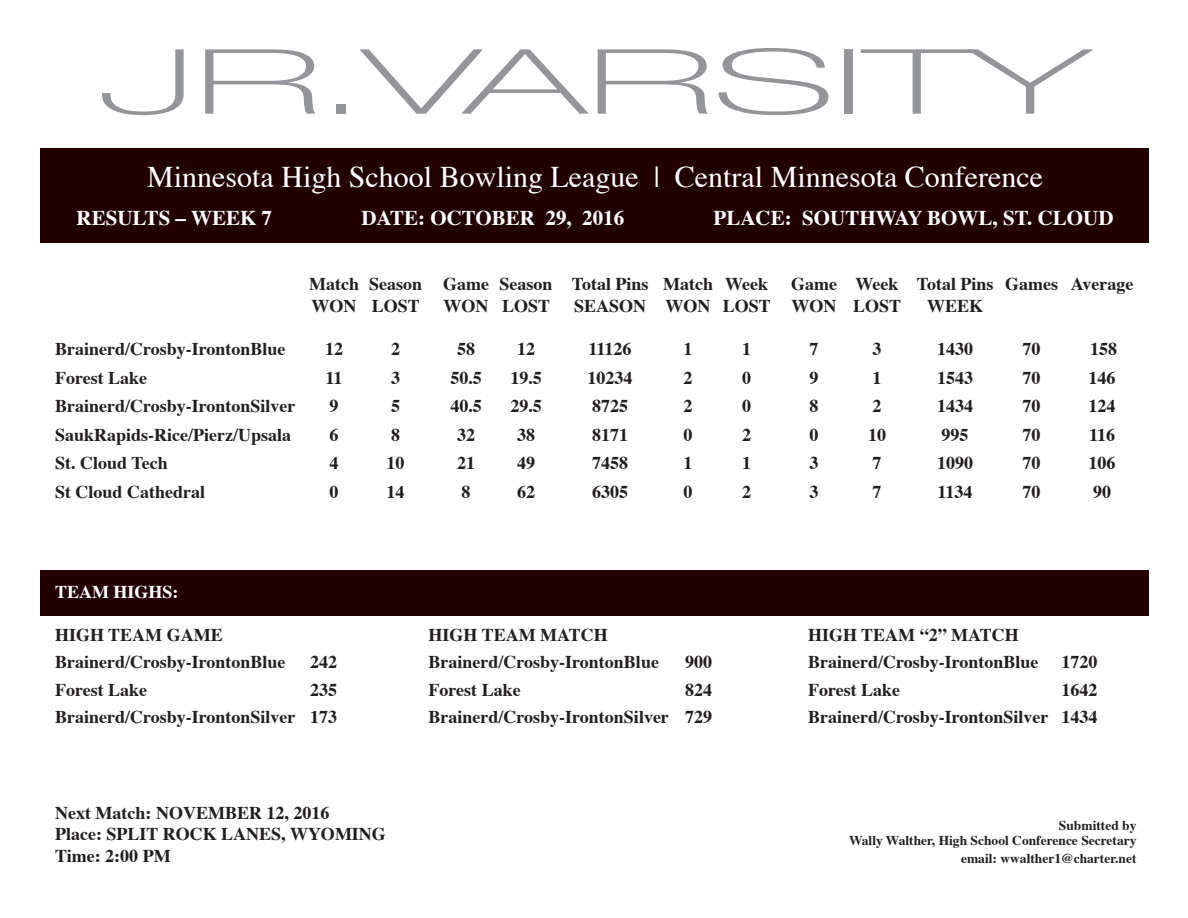
<style>
.page{position:relative;width:1188px;height:918px;background:#fff}
.page>*{position:absolute;margin:0;border:0;box-sizing:border-box;transform-origin:0 0}
.t1{font:90px "Lowvetica";color:#939598;scale:2 1}
.t2{font:30px "Times";color:#fff}
.t3{font:700 21px "Times";color:#fff}
.t4{font:700 18px "Times";color:#231f20}
.t5{font:700 18px "Times";color:#fff}
.t6{font:700 13.5px "Times";color:#231f20}
</style>
<div class="page">
<div style="left:40px;top:148px;width:1109px;height:95px;background:#230000"></div>
<div style="left:40px;top:570px;width:1109px;height:46px;background:#230000"></div>
<p class="t1" style="left:98px;top:28px;width:498px">JR.VARSITY</p>
<p class="t2" style="left:147px;top:158px;width:897px">Minnesota High School Bowling League | Central Minnesota Conference</p>
<p class="t3" style="left:77px;top:203px;width:197px">RESULTS – WEEK 7</p>
<p class="t3" style="left:361px;top:203px;width:264px">DATE: OCTOBER 29, 2016</p>
<p class="t3" style="left:714px;top:203px;width:402px">PLACE: SOUTHWAY BOWL, ST. CLOUD</p>
<p class="t4" style="left:309px;top:272px;width:460px">Match Season Game Season Total Pins Match Week</p>
<p class="t4" style="left:791px;top:272px;width:344px">Game Week Total Pins Games Average</p>
<p class="t4" style="left:312px;top:294px;width:110px">WON LOST</p>
<p class="t4" style="left:444px;top:294px;width:108px">WON LOST</p>
<p class="t4" style="left:574px;top:294px;width:329px">SEASON WON LOST WON LOST</p>
<p class="t4" style="left:927px;top:294px;width:58px">WEEK</p>
<p class="t4" style="left:55px;top:337px;width:232px">Brainerd/Crosby-IrontonBlue</p>
<p class="t4" style="left:325px;top:337px;width:19px">12</p>
<p class="t4" style="left:391px;top:337px;width:10px">2</p>
<p class="t4" style="left:457px;top:337px;width:19px">58</p>
<p class="t4" style="left:517px;top:337px;width:19px">12</p>
<p class="t4" style="left:589px;top:337px;width:45px">11126</p>
<p class="t4" style="left:684px;top:337px;width:10px">1</p>
<p class="t4" style="left:742px;top:337px;width:10px">1</p>
<p class="t4" style="left:810px;top:337px;width:10px">7</p>
<p class="t4" style="left:873px;top:337px;width:10px">3</p>
<p class="t4" style="left:937px;top:337px;width:37px">1430</p>
<p class="t4" style="left:1023px;top:337px;width:19px">70</p>
<p class="t4" style="left:1090px;top:337px;width:28px">158</p>
<p class="t4" style="left:55px;top:365px;width:94px">Forest Lake</p>
<p class="t4" style="left:326px;top:365px;width:19px">11</p>
<p class="t4" style="left:391px;top:365px;width:10px">3</p>
<p class="t4" style="left:450px;top:365px;width:33px">50.5</p>
<p class="t4" style="left:510px;top:365px;width:33px">19.5</p>
<p class="t4" style="left:588px;top:365px;width:46px">10234</p>
<p class="t4" style="left:684px;top:365px;width:10px">2</p>
<p class="t4" style="left:742px;top:365px;width:10px">0</p>
<p class="t4" style="left:810px;top:365px;width:10px">9</p>
<p class="t4" style="left:873px;top:365px;width:10px">1</p>
<p class="t4" style="left:937px;top:365px;width:37px">1543</p>
<p class="t4" style="left:1023px;top:365px;width:19px">70</p>
<p class="t4" style="left:1089px;top:365px;width:28px">146</p>
<p class="t4" style="left:55px;top:394px;width:242px">Brainerd/Crosby-IrontonSilver</p>
<p class="t4" style="left:330px;top:394px;width:10px">9</p>
<p class="t4" style="left:391px;top:394px;width:10px">5</p>
<p class="t4" style="left:450px;top:394px;width:33px">40.5</p>
<p class="t4" style="left:510px;top:394px;width:33px">29.5</p>
<p class="t4" style="left:592px;top:394px;width:37px">8725</p>
<p class="t4" style="left:684px;top:394px;width:10px">2</p>
<p class="t4" style="left:742px;top:394px;width:10px">0</p>
<p class="t4" style="left:810px;top:394px;width:10px">8</p>
<p class="t4" style="left:873px;top:394px;width:10px">2</p>
<p class="t4" style="left:937px;top:394px;width:37px">1434</p>
<p class="t4" style="left:1023px;top:394px;width:19px">70</p>
<p class="t4" style="left:1089px;top:394px;width:28px">124</p>
<p class="t4" style="left:55px;top:422px;width:238px">SaukRapids-Rice/Pierz/Upsala</p>
<p class="t4" style="left:330px;top:422px;width:10px">6</p>
<p class="t4" style="left:391px;top:422px;width:10px">8</p>
<p class="t4" style="left:457px;top:422px;width:19px">32</p>
<p class="t4" style="left:517px;top:422px;width:19px">38</p>
<p class="t4" style="left:592px;top:422px;width:37px">8171</p>
<p class="t4" style="left:684px;top:422px;width:10px">0</p>
<p class="t4" style="left:742px;top:422px;width:10px">2</p>
<p class="t4" style="left:810px;top:422px;width:10px">0</p>
<p class="t4" style="left:868px;top:422px;width:19px">10</p>
<p class="t4" style="left:942px;top:422px;width:28px">995</p>
<p class="t4" style="left:1023px;top:422px;width:19px">70</p>
<p class="t4" style="left:1089px;top:422px;width:28px">116</p>
<p class="t4" style="left:55px;top:451px;width:114px">St. Cloud Tech</p>
<p class="t4" style="left:330px;top:451px;width:10px">4</p>
<p class="t4" style="left:387px;top:451px;width:19px">10</p>
<p class="t4" style="left:457px;top:451px;width:19px">21</p>
<p class="t4" style="left:517px;top:451px;width:19px">49</p>
<p class="t4" style="left:592px;top:451px;width:37px">7458</p>
<p class="t4" style="left:684px;top:451px;width:10px">1</p>
<p class="t4" style="left:742px;top:451px;width:10px">1</p>
<p class="t4" style="left:810px;top:451px;width:10px">3</p>
<p class="t4" style="left:873px;top:451px;width:10px">7</p>
<p class="t4" style="left:937px;top:451px;width:37px">1090</p>
<p class="t4" style="left:1023px;top:451px;width:19px">70</p>
<p class="t4" style="left:1089px;top:451px;width:28px">106</p>
<p class="t4" style="left:55px;top:479px;width:152px">St Cloud Cathedral</p>
<p class="t4" style="left:330px;top:479px;width:10px">0</p>
<p class="t4" style="left:387px;top:479px;width:19px">14</p>
<p class="t4" style="left:462px;top:479px;width:10px">8</p>
<p class="t4" style="left:517px;top:479px;width:19px">62</p>
<p class="t4" style="left:592px;top:479px;width:37px">6305</p>
<p class="t4" style="left:684px;top:479px;width:10px">0</p>
<p class="t4" style="left:742px;top:479px;width:10px">2</p>
<p class="t4" style="left:810px;top:479px;width:10px">3</p>
<p class="t4" style="left:873px;top:479px;width:10px">7</p>
<p class="t4" style="left:938px;top:479px;width:37px">1134</p>
<p class="t4" style="left:1023px;top:479px;width:19px">70</p>
<p class="t4" style="left:1093px;top:479px;width:19px">90</p>
<p class="t5" style="left:55px;top:580px;width:125px">TEAM HIGHS:</p>
<p class="t4" style="left:55px;top:623px;width:169px">HIGH TEAM GAME</p>
<p class="t4" style="left:429px;top:623px;width:181px">HIGH TEAM MATCH</p>
<p class="t4" style="left:808px;top:623px;width:212px">HIGH TEAM “2” MATCH</p>
<p class="t4" style="left:55px;top:650px;width:232px">Brainerd/Crosby-IrontonBlue</p>
<p class="t4" style="left:310px;top:650px;width:28px">242</p>
<p class="t4" style="left:429px;top:650px;width:232px">Brainerd/Crosby-IrontonBlue</p>
<p class="t4" style="left:685px;top:650px;width:28px">900</p>
<p class="t4" style="left:808px;top:650px;width:232px">Brainerd/Crosby-IrontonBlue</p>
<p class="t4" style="left:1062px;top:650px;width:37px">1720</p>
<p class="t4" style="left:55px;top:678px;width:94px">Forest Lake</p>
<p class="t4" style="left:310px;top:678px;width:28px">235</p>
<p class="t4" style="left:429px;top:678px;width:94px">Forest Lake</p>
<p class="t4" style="left:685px;top:678px;width:28px">824</p>
<p class="t4" style="left:808px;top:678px;width:94px">Forest Lake</p>
<p class="t4" style="left:1062px;top:678px;width:37px">1642</p>
<p class="t4" style="left:55px;top:705px;width:284px">Brainerd/Crosby-IrontonSilver 173</p>
<p class="t4" style="left:429px;top:705px;width:285px">Brainerd/Crosby-IrontonSilver 729</p>
<p class="t4" style="left:808px;top:705px;width:291px">Brainerd/Crosby-IrontonSilver 1434</p>
<p class="t4" style="left:55px;top:800px;width:276px">Next Match: NOVEMBER 12, 2016</p>
<p class="t4" style="left:55px;top:822px;width:332px">Place: SPLIT ROCK LANES, WYOMING</p>
<p class="t4" style="left:55px;top:844px;width:117px">Time: 2:00 PM</p>
<p class="t6" style="left:1059px;top:816px;width:79px">Submitted by</p>
<p class="t6" style="left:849px;top:831px;width:289px">Wally Walther, High School Conference Secretary</p>
<p class="t6" style="left:961px;top:849px;width:177px">email: wwalther1@charter.net</p>
</div>
